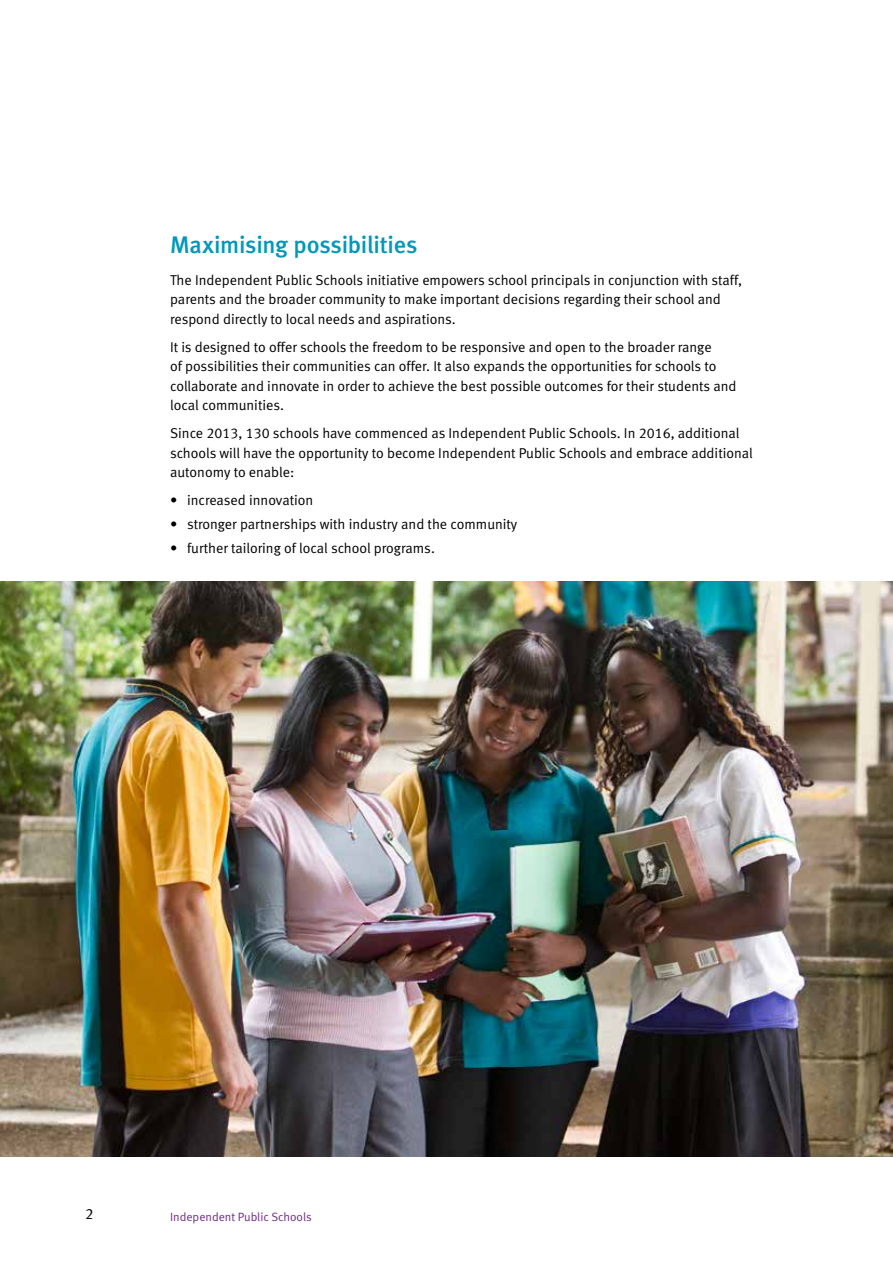
<style>
.page{position:relative;width:893px;height:1263px;background:#fff}
.page>*{position:absolute;margin:0;border:0;box-sizing:border-box;transform-origin:0 0}
.t1{font:24px "Meta Medium LF";letter-spacing:-.01em;color:#0098bb}
.t2{font:15px "Meta Normal LF";color:#000}
.t3{font:14.25px/19.5px "Meta Normal LF";color:#000}
.t4{font:12px "Meta Normal LF";color:#712c86}
</style>
<div class="page">
<img style="left:0;top:581px;width:893px;height:576px">
<h1 class="t1" style="left:170px;top:230px;width:249px">Maximising possibilities</h1>
<p class="t3" style="left:170px;top:270px;width:574px">The Independent Public Schools initiative empowers school principals in conjunction with staff, parents and the broader community to make important decisions regarding their school and respond directly to local needs and aspirations.</p>
<p class="t3" style="left:170px;top:337px;width:568px">It is designed to offer schools the freedom to be responsive and open to the broader range<br>of possibilities their communities can offer. It also expands the opportunities for schools to collaborate and innovate in order to achieve the best possible outcomes for their students and local communities.</p>
<p class="t3" style="left:170px;top:424px;width:584px">Since 2013, 130 schools have commenced as Independent Public Schools. In 2016, additional schools will have the opportunity to become Independent Public Schools and embrace additional autonomy to enable:</p>
<p class="t3" style="left:170px;top:491px;width:145px">• increased innovation</p>
<p class="t3" style="left:170px;top:514px;width:349px">• stronger partnerships with industry and the community</p>
<p class="t3" style="left:170px;top:538px;width:266px">• further tailoring of local school programs.</p>
<p class="t2" style="left:85px;top:1205px;width:10px">2</p>
<p class="t4" style="left:170px;top:1210px;width:143px">Independent Public Schools</p>
</div>
